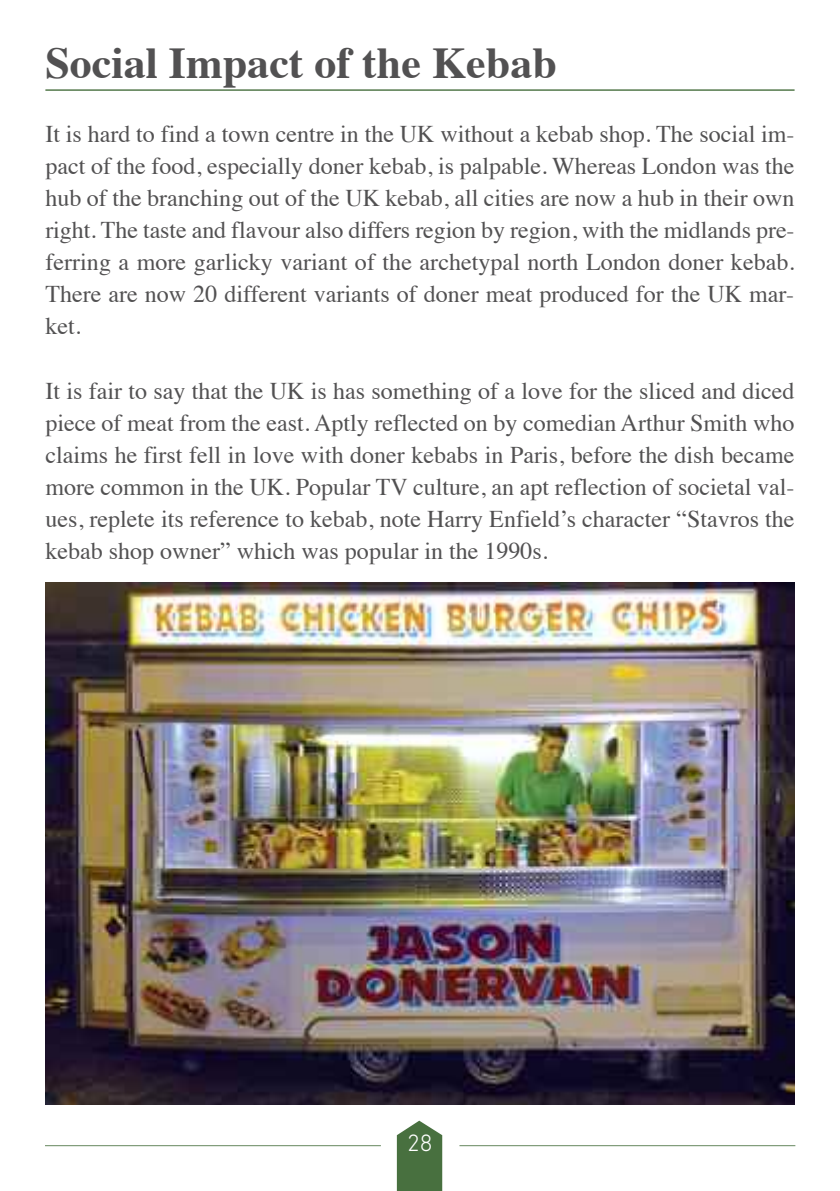
<style>
.page{position:relative;width:840px;height:1191px;background:#fff}
.page>*{position:absolute;margin:0;border:0;box-sizing:border-box;transform-origin:0 0}
.t1{font:700 44px "Times";color:#525152}
.t2{font:24px/32px "Times";color:#525152;text-align:justify}
.t3{font:300 24px "DIN Next LT Pro";color:#fff}
</style>
<div class="page">
<svg style="left:396px;top:1120px;width:46px;height:71px;background:#5f8257"></svg>
<hr style="left:459px;top:1145px;width:335px;height:1px;background:#7f9b79">
<hr style="left:45px;top:1145px;width:335px;height:1px;background:#7f9b79">
<hr style="left:45px;top:89px;width:749px;height:2px;background:#48703f">
<img style="left:45px;top:582px;width:749px;height:522px">
<h1 class="t1" style="left:45px;top:45px;width:512px">Social Impact of the Kebab</h1>
<p class="t2" style="left:45px;top:120px;width:750px">It is hard to find a town centre in the UK without a kebab shop. The social im&shy;pact of the food, especially doner kebab, is palpable. Whereas London was the hub of the branching out of the UK kebab, all cities are now a hub in their own right. The taste and flavour also differs region by region, with the midlands pre&shy;ferring a more garlicky variant of the archetypal north London doner kebab.<br>There are now 20 different variants of doner meat produced for the UK mar&shy;ket.</p>
<p class="t2" style="left:45px;top:376px;width:750px">It is fair to say that the UK is has something of a love for the sliced and diced piece of meat from the east. Aptly reflected on by comedian Arthur Smith who claims he first fell in love with doner kebabs in Paris, before the dish became more common in the UK. Popular TV culture, an apt reflection of societal val&shy;ues, replete its reference to kebab, note Harry Enfield’s character “Stavros the kebab shop owner” which was popular in the 1990s.</p>
<p class="t3" style="left:407px;top:1135px;width:27px">28</p>
</div>
